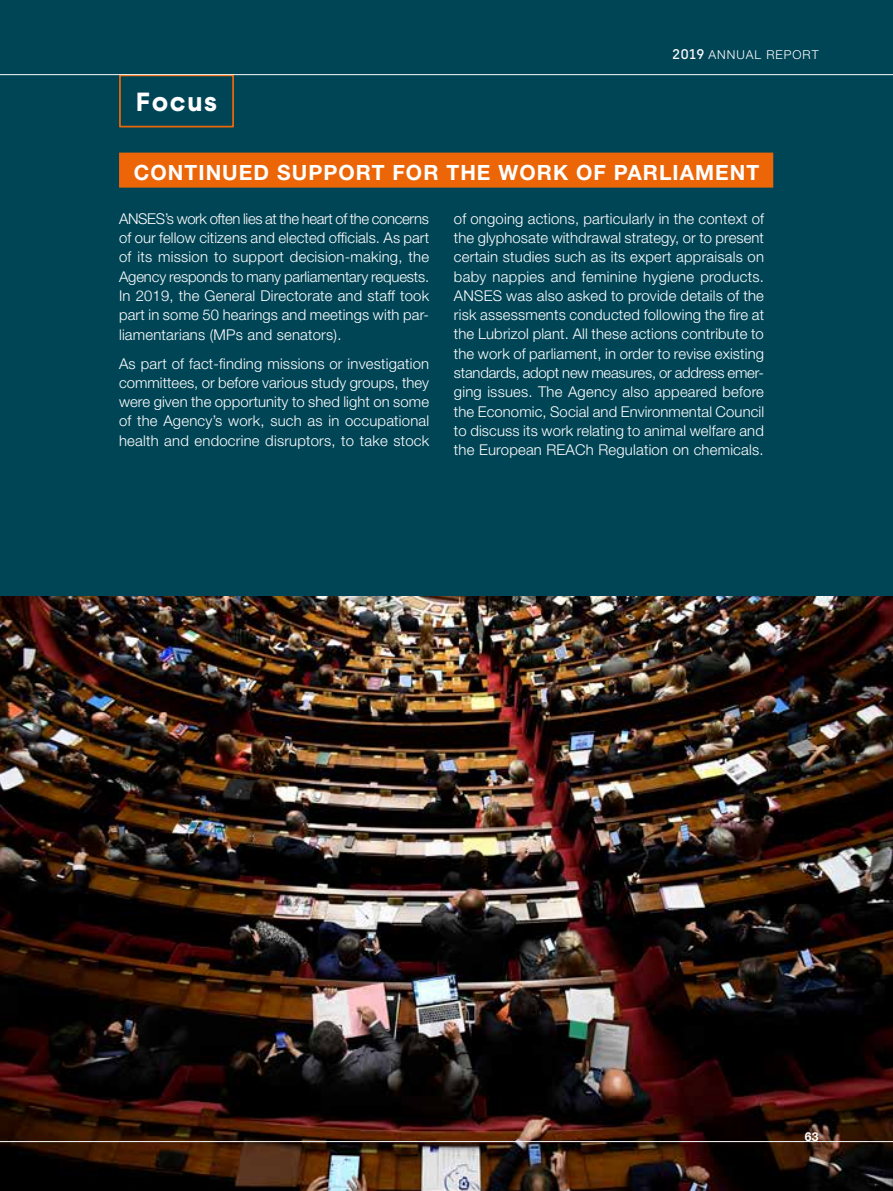
<style>
.page{position:relative;width:893px;height:1191px;background:#fff}
.page>*{position:absolute;margin:0;border:0;box-sizing:border-box;transform-origin:0 0}
.t1{font:700 26.25px "Archia";letter-spacing:.06em;color:#fff}
.t2{font:700 21px "Helvetica Neue LT Std";letter-spacing:.05em;color:#fff}
.t3{font:300 14.88px/19.2px "Helvetica Neue LT Std";letter-spacing:.015em;color:#fff;text-align:justify}
.t4{font:300 12.25px "Helvetica Neue LT Std";letter-spacing:.08em;color:#fff}
.t5{font:700 12.25px "Helvetica Neue LT Std";color:#fff}
.s1{font-family:"Archia";font-weight:500;font-size:14px}
</style>
<div class="page">
<img style="left:0;top:595px;width:893px;height:596px">
<div style="left:0;top:0;width:893px;height:595px;background:#004556"></div>
<div style="left:119px;top:153px;width:654px;height:35px;background:#ec6608"></div>
<div style="left:119px;top:74px;width:115px;height:53px;border:2px solid #ec6608"></div>
<hr style="left:0;top:1141px;width:893px;height:1px;background:#fff">
<hr style="left:0;top:74px;width:893px;height:1px;background:#fff">
<h1 class="t1" style="left:136px;top:85px;width:83px">Focus</h1>
<p class="t4" style="left:672px;top:47px;width:148px"><span class="s1">2019</span> ANNUAL REPORT</p>
<h2 class="t2" style="left:134px;top:159px;width:627px">CONTINUED SUPPORT FOR THE WORK OF PARLIAMENT</h2>
<p class="t3" style="left:119px;top:209px;width:312px">ANSES’s work often lies at the heart of the concerns of our fellow citizens and elected officials. As part of its mission to support decision-making, the Agency responds to many parliamentary requests.<br>In 2019, the General Directorate and staff took part in some 50 hearings and meetings with par&shy;liamentarians (MPs and senators).</p>
<p class="t3" style="left:119px;top:353px;width:312px">As part of fact-finding missions or investigation committees, or before various study groups, they were given the opportunity to shed light on some of the Agency’s work, such as in occupational health and endocrine disruptors, to take stock</p>
<p class="t3" style="left:454px;top:209px;width:312px">of ongoing actions, particularly in the context of the glyphosate withdrawal strategy, or to present certain studies such as its expert appraisals on baby nappies and feminine hygiene products.<br>ANSES was also asked to provide details of the risk assessments conducted following the fire at the Lubrizol plant. All these actions contribute to the work of parliament, in order to revise existing standards, adopt new measures, or address emer&shy;ging issues. The Agency also appeared before the Economic, Social and Environmental Council to discuss its work relating to animal welfare and the European REACh Regulation on chemicals.</p>
<p class="t5" style="left:805px;top:1129px;width:15px">63</p>
</div>
